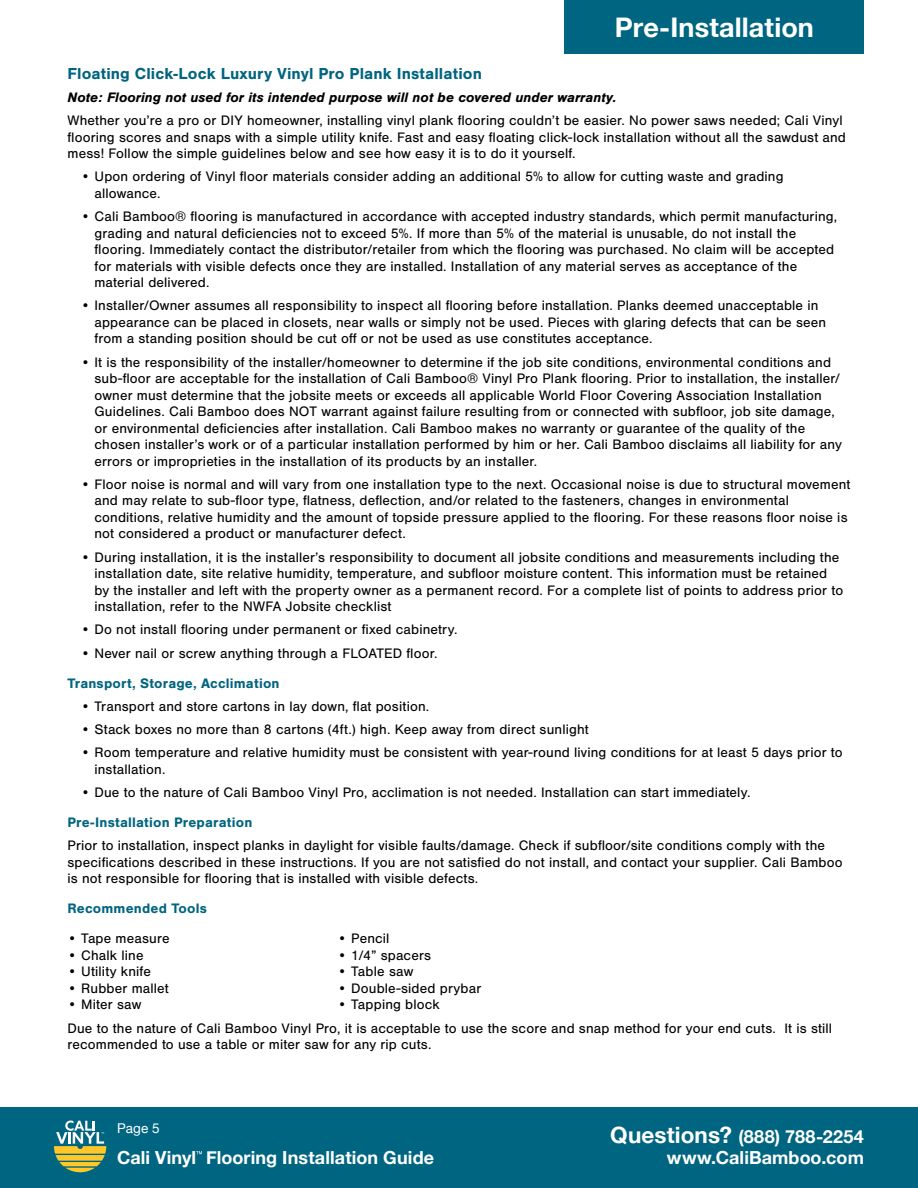
<style>
.page{position:relative;width:918px;height:1188px;background:#fff}
.page>*{position:absolute;margin:0;border:0;box-sizing:border-box;transform-origin:0 0}
.t1{font:700 27px "Helvetica Neue";letter-spacing:.005em;color:#fff}
.t2{font:700 18px "Helvetica Neue";letter-spacing:.005em;color:#fff}
.t3{font:700 16.5px "Nimbus San";letter-spacing:.005em;color:#006580}
.t4{font:14.25px/16.5px "Nimbus San";letter-spacing:.01em;color:#000}
.t5{font:700 14.25px "Nimbus San";letter-spacing:.01em;color:#006580}
.t6{font:italic 700 14.25px "Nimbus San";color:#000}
.t7{font:13.5px "Helvetica Neue";color:#fff}
.s1{font-size:22.5px}
</style>
<div class="page">
<div style="left:565px;top:0;width:299px;height:54px;background:#006580"></div>
<div style="left:0;top:1107px;width:918px;height:81px;background:#006580"></div>
<svg style="left:54px;top:1121px;width:52px;height:51px"></svg>
<svg style="left:196px;top:1151px;width:6px;height:3px"></svg>
<h1 class="t1" style="left:615px;top:6px;width:200px">Pre-Installation</h1>
<p class="t3" style="left:68px;top:64px;width:416px">Floating Click-Lock Luxury Vinyl Pro Plank Installation</p>
<p class="t6" style="left:68px;top:89px;width:551px">Note: Flooring not used for its intended purpose will not be covered under warranty.</p>
<p class="t4" style="left:68px;top:112px;width:780px">Whether you’re a pro or DIY homeowner, installing vinyl plank flooring couldn’t be easier. No power saws needed; Cali Vinyl flooring scores and snaps with a simple utility knife. Fast and easy floating click-lock installation without all the sawdust and mess! Follow the simple guidelines below and see how easy it is to do it yourself.</p>
<p class="t4" style="left:94px;top:169px;width:691px;text-indent:-13px">• Upon ordering of Vinyl floor materials consider adding an additional 5% to allow for cutting waste and grading allowance.</p>
<p class="t4" style="left:94px;top:208px;width:744px;text-indent:-13px">• Cali Bamboo® flooring is manufactured in accordance with accepted industry standards, which permit manufacturing, grading and natural deficiencies not to exceed 5%. If more than 5% of the material is unusable, do not install the flooring. Immediately contact the distributor/retailer from which the flooring was purchased. No claim will be accepted for materials with visible defects once they are installed. Installation of any material serves as acceptance of the material delivered.</p>
<p class="t4" style="left:94px;top:298px;width:733px;text-indent:-13px">• Installer/Owner assumes all responsibility to inspect all flooring before installation. Planks deemed unacceptable in appearance can be placed in closets, near walls or simply not be used. Pieces with glaring defects that can be seen from a standing position should be cut off or not be used as use constitutes acceptance.</p>
<p class="t4" style="left:94px;top:354px;width:749px;text-indent:-13px">• It is the responsibility of the installer/homeowner to determine if the job site conditions, environmental conditions and sub-floor are acceptable for the installation of Cali Bamboo® Vinyl Pro Plank flooring. Prior to installation, the installer/ owner must determine that the jobsite meets or exceeds all applicable World Floor Covering Association Installation Guidelines. Cali Bamboo does NOT warrant against failure resulting from or connected with subfloor, job site damage, or environmental deficiencies after installation. Cali Bamboo makes no warranty or guarantee of the quality of the chosen installer’s work or of a particular installation performed by him or her. Cali Bamboo disclaims all liability for any errors or improprieties in the installation of its products by an installer.</p>
<p class="t4" style="left:94px;top:476px;width:757px;text-indent:-13px">• Floor noise is normal and will vary from one installation type to the next. Occasional noise is due to structural movement and may relate to sub-floor type, flatness, deflection, and/or related to the fasteners, changes in environmental conditions, relative humidity and the amount of topside pressure applied to the flooring. For these reasons floor noise is not considered a product or manufacturer defect.</p>
<p class="t4" style="left:94px;top:549px;width:750px;text-indent:-13px">• During installation, it is the installer’s responsibility to document all jobsite conditions and measurements including the installation date, site relative humidity, temperature, and subfloor moisture content. This information must be retained by the installer and left with the property owner as a permanent record. For a complete list of points to address prior to installation, refer to the NWFA Jobsite checklist</p>
<p class="t4" style="left:81px;top:622px;width:378px">• Do not install flooring under permanent or fixed cabinetry.</p>
<p class="t4" style="left:81px;top:645px;width:358px">• Never nail or screw anything through a FLOATED floor.</p>
<p class="t5" style="left:67px;top:675px;width:214px">Transport, Storage, Acclimation</p>
<p class="t4" style="left:81px;top:698px;width:350px">• Transport and store cartons in lay down, flat position.</p>
<p class="t4" style="left:81px;top:721px;width:509px">• Stack boxes no more than 8 cartons (4ft.) high. Keep away from direct sunlight</p>
<p class="t4" style="left:94px;top:745px;width:750px;text-indent:-13px">• Room temperature and relative humidity must be consistent with year-round living conditions for at least 5 days prior to installation.</p>
<p class="t4" style="left:81px;top:784px;width:671px">• Due to the nature of Cali Bamboo Vinyl Pro, acclimation is not needed. Installation can start immediately.</p>
<p class="t5" style="left:67px;top:814px;width:186px">Pre-Installation Preparation</p>
<p class="t4" style="left:67px;top:838px;width:777px">Prior to installation, inspect planks in daylight for visible faults/damage. Check if subfloor/site conditions comply with the specifications described in these instructions. If you are not satisfied do not install, and contact your supplier. Cali Bamboo is not responsible for flooring that is installed with visible defects.</p>
<p class="t5" style="left:67px;top:901px;width:141px">Recommended Tools</p>
<p class="t4" style="left:67px;top:931px;width:104px">• Tape measure</p>
<p class="t4" style="left:337px;top:931px;width:54px">• Pencil</p>
<p class="t4" style="left:67px;top:947px;width:78px">• Chalk line</p>
<p class="t4" style="left:337px;top:947px;width:95px">• 1/4” spacers</p>
<p class="t4" style="left:67px;top:964px;width:85px">• Utility knife</p>
<p class="t4" style="left:337px;top:964px;width:77px">• Table saw</p>
<p class="t4" style="left:67px;top:980px;width:103px">• Rubber mallet</p>
<p class="t4" style="left:337px;top:980px;width:145px">• Double-sided prybar</p>
<p class="t4" style="left:67px;top:997px;width:75px">• Miter saw</p>
<p class="t4" style="left:67px;top:993px;width:766px;line-height:23.2px;text-indent:270px">• Tapping block<br>Due to the nature of Cali Bamboo Vinyl Pro, it is acceptable to use the score and snap method for your end cuts. It is still</p>
<p class="t4" style="left:67px;top:1036px;width:366px">recommended to use a table or miter saw for any rip cuts.</p>
<p class="t7" style="left:117px;top:1119px;width:44px">Page 5</p>
<p class="t2" style="left:610px;top:1122px;width:255px"><span class="s1">Questions?</span> (888) 788-2254</p>
<p class="t2" style="left:117px;top:1143px;width:319px">Cali Vinyl Flooring Installation Guide</p>
<p class="t2" style="left:667px;top:1143px;width:199px">www.CaliBamboo.com</p>
</div>
